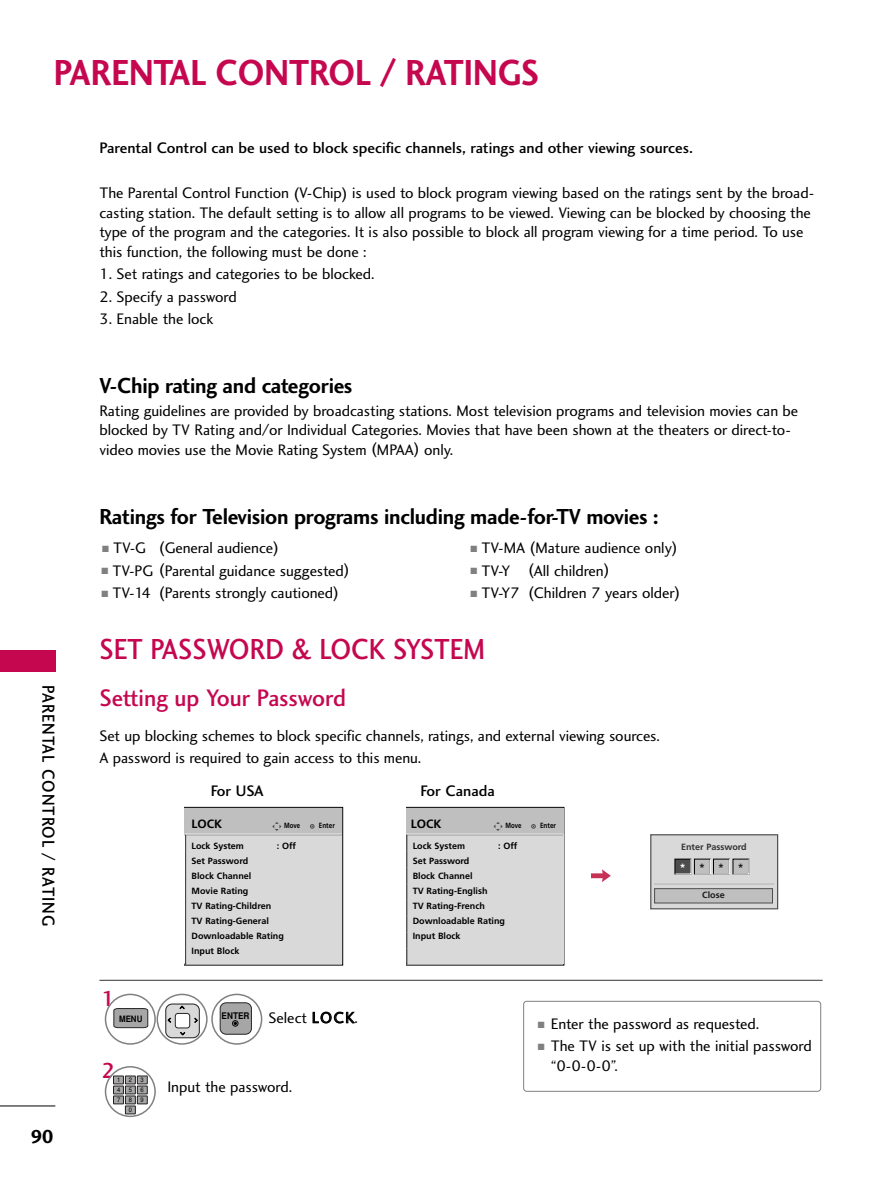
<style>
.page{position:relative;width:893px;height:1190px;background:#fff}
.page>*{position:absolute;margin:0;border:0;box-sizing:border-box;transform-origin:0 0}
.t1{font:37.5px "Charlotte Sans Bold Plain";color:#c50750;scale:.9 1}
.t2{font:30px "Charlotte Sans Medium Plain";color:#c50750;scale:.9 1}
.t3{font:24.75px "Charlotte Sans Medium Plain";color:#c50750;scale:.95 1}
.t4{font:22.5px "Charlotte Sans Bold Plain";letter-spacing:-.01em;color:#000;scale:.95 1}
.t5{font:22.5px "Charlotte Sans Medium Plain";color:#c50750}
.t6{font:19.5px "Charlotte Sans Bold Plain";color:#000}
.t7{font:18px "Charlotte Sans Medium Plain";letter-spacing:.06em;color:#000;scale:.9 1}
.t8{font:15.75px/19.5px "Charlotte Sans Book Plain";letter-spacing:-.005em;color:#000}
.t9{font:15.75px "Charlotte Sans Medium Plain";color:#000}
.t10{font:700 12px "Frutiger";color:#000}
.t11{font:700 10.5px "Frutiger";color:#fff}
.t12{font:700 10.5px "Frutiger";color:#1a1a1a}
.t13{font:700 9.15px "Helvetica";color:#000;scale:.9 1}
.t14{font:700 9px/15px "Frutiger";color:#000}
.t15{font:700 9px "Frutiger";color:#333}
.t16{font:700 9px "Frutiger";color:#1a1a1a}
.t17{font:700 8.7px "Helvetica";color:#000;scale:.9 1}
.t18{font:700 7.5px "Frutiger";color:#000;scale:.85 1}
.t19{font:700 7.5px "Frutiger";color:#000;scale:.8 1}
.t20{font:6.45px "Helvetica";color:#000;scale:.9 1}
.s1{color:#808080}
.s2{color:#1a1a1a}
</style>
<div class="page">
<div style="left:0;top:651px;width:55px;height:21px;background:#c50750"></div>
<hr style="left:0;top:1105px;width:55px;height:1px;background:#000">
<svg style="left:591px;top:869px;width:20px;height:13px"></svg>
<div style="left:651px;top:835px;width:126px;height:73px;background:#d9d9d9"></div>
<div style="left:650px;top:834px;width:128px;height:75px;border:1px solid #4d4d4d"></div>
<div style="left:654px;top:889px;width:118px;height:13px;background:#bfbfbf"></div>
<div style="left:654px;top:888px;width:118px;height:15px;border:1px solid #4d4d4d"></div>
<hr style="left:654px;top:883px;width:120px;height:1px;background:#b3b3b3">
<svg style="left:675px;top:859px;width:74px;height:15px"></svg>
<hr style="left:99px;top:980px;width:723px;height:1px;background:#333">
<svg style="left:114px;top:1008px;width:34px;height:19px"></svg>
<div style="left:105px;top:993px;width:51px;height:51px;border:2px solid #808080;border-radius:50%"></div>
<svg style="left:158px;top:995px;width:48px;height:48px"></svg>
<div style="left:166px;top:1003px;width:33px;height:35px;background:#d9d9d9;border:1px solid #231f20;border-radius:6px"></div>
<div style="left:175px;top:1013px;width:15px;height:15px;background:#fff;border:1px solid #262626;border-radius:3px"></div>
<svg style="left:167px;top:1017px;width:4px;height:5px"></svg>
<svg style="left:194px;top:1017px;width:4px;height:6px"></svg>
<svg style="left:179px;top:1005px;width:6px;height:4px"></svg>
<svg style="left:180px;top:1032px;width:5px;height:3px"></svg>
<div style="left:156px;top:993px;width:51px;height:51px;border:2px solid #808080;border-radius:50%"></div>
<div style="left:220px;top:1002px;width:32px;height:32px;background:#a6a6a6;border:1px solid #262626;border-radius:6px"></div>
<svg style="left:232px;top:1020px;width:6px;height:6px"></svg>
<div style="left:211px;top:993px;width:51px;height:51px;border:2px solid #808080;border-radius:50%"></div>
<svg style="left:106px;top:1067px;width:48px;height:48px"></svg>
<div style="left:113px;top:1075px;width:11px;height:9px;background:#a6a6a6;border:1px solid #231f20"></div>
<div style="left:125px;top:1075px;width:10px;height:9px;background:#a6a6a6;border:1px solid #231f20"></div>
<div style="left:137px;top:1075px;width:10px;height:9px;background:#a6a6a6;border:1px solid #231f20"></div>
<div style="left:113px;top:1085px;width:11px;height:9px;background:#a6a6a6;border:1px solid #231f20"></div>
<div style="left:125px;top:1085px;width:10px;height:9px;background:#a6a6a6;border:1px solid #231f20"></div>
<div style="left:137px;top:1085px;width:10px;height:9px;background:#a6a6a6;border:1px solid #231f20"></div>
<div style="left:113px;top:1095px;width:11px;height:9px;background:#a6a6a6;border:1px solid #231f20"></div>
<div style="left:125px;top:1095px;width:10px;height:9px;background:#a6a6a6;border:1px solid #231f20"></div>
<div style="left:137px;top:1095px;width:10px;height:9px;background:#a6a6a6;border:1px solid #231f20"></div>
<div style="left:125px;top:1105px;width:10px;height:9px;background:#a6a6a6;border:1px solid #231f20"></div>
<div style="left:105px;top:1066px;width:51px;height:51px;border:2px solid #808080;border-radius:50%"></div>
<div style="left:523px;top:1001px;width:298px;height:90px;border:1px solid #808080;border-radius:3px"></div>
<svg style="left:185px;top:807px;width:158px;height:158px;background:#d1d1d1"></svg>
<svg style="left:406px;top:807px;width:158px;height:158px;background:#d1d1d1"></svg>
<h1 class="t1" style="left:54px;top:58px;width:541px">PARENTAL CONTROL / RATINGS</h1>
<p class="t9" style="left:99px;top:142px;width:595px">Parental Control can be used to block specific channels, ratings and other viewing sources.</p>
<p class="t8" style="left:99px;top:185px;width:716px">The Parental Control Function (V-Chip) is used to block program viewing based on the ratings sent by the broad&shy;casting station. The default setting is to allow all programs to be viewed. Viewing can be blocked by choosing the type of the program and the categories. It is also possible to block all program viewing for a time period. To use this function, the following must be done :</p>
<p class="t8" style="left:99px;top:266px;width:276px">1. Set ratings and categories to be blocked.</p>
<p class="t8" style="left:99px;top:288px;width:139px">2. Specify a password</p>
<p class="t8" style="left:99px;top:310px;width:115px">3. Enable the lock</p>
<h3 class="t4" style="left:99px;top:377px;width:268px">V-Chip rating and categories</h3>
<p class="t8" style="left:99px;top:402px;width:700px">Rating guidelines are provided by broadcasting stations. Most television programs and television movies can be blocked by TV Rating and/or Individual Categories. Movies that have been shown at the theaters or direct-to&shy;video movies use the Movie Rating System (MPAA) only.</p>
<h3 class="t4" style="left:99px;top:507px;width:590px">Ratings for Television programs including made-for-TV movies :</h3>
<p class="t8" style="left:102px;top:540px;width:178px"><span class="s1">■</span> TV-G (General audience)</p>
<p class="t8" style="left:101px;top:562px;width:250px"><span class="s1">■</span> TV-PG (Parental guidance suggested)</p>
<p class="t8" style="left:101px;top:585px;width:239px"><span class="s1">■</span> TV-14 (Parents strongly cautioned)</p>
<p class="t8" style="left:470px;top:540px;width:209px"><span class="s1">■</span> TV-MA (Mature audience only)</p>
<p class="t8" style="left:470px;top:562px;width:140px"><span class="s1">■</span> TV-Y (All children)</p>
<p class="t8" style="left:470px;top:585px;width:211px"><span class="s1">■</span> TV-Y7 (Children 7 years older)</p>
<p class="t7" style="left:55px;top:685px;width:269px;rotate:90deg">PARENTAL CONTROL / RATING</p>
<p class="t6" style="left:31px;top:1128px;width:25px">90</p>
<h2 class="t2" style="left:99px;top:637px;width:430px">SET PASSWORD &amp; LOCK SYSTEM</h2>
<h3 class="t3" style="left:99px;top:688px;width:261px">Setting up Your Password</h3>
<p class="t8" style="left:99px;top:726px;width:562px;line-height:22.5px">Set up blocking schemes to block specific channels, ratings, and external viewing sources.<br>A password is required to gain access to this menu.</p>
<h3 class="t5" style="left:102px;top:989px;width:15px">1</h3>
<p class="t17" style="left:119px;top:1015px;width:27px">MENU</p>
<h3 class="t5" style="left:102px;top:1062px;width:15px">2</h3>
<p class="t20" style="left:117px;top:1077px;width:5px">1</p>
<p class="t20" style="left:129px;top:1077px;width:5px">2</p>
<p class="t20" style="left:140px;top:1077px;width:5px">3</p>
<p class="t20" style="left:117px;top:1087px;width:5px">4</p>
<p class="t20" style="left:129px;top:1087px;width:5px">5</p>
<p class="t20" style="left:129px;top:1107px;width:5px">0</p>
<p class="t20" style="left:140px;top:1087px;width:5px">6</p>
<p class="t20" style="left:117px;top:1097px;width:5px">7</p>
<p class="t20" style="left:129px;top:1097px;width:5px">8</p>
<p class="t20" style="left:140px;top:1097px;width:5px">9</p>
<p class="t9" style="left:211px;top:785px;width:55px">For USA</p>
<p class="t9" style="left:420px;top:785px;width:76px">For Canada</p>
<p class="t10" style="left:191px;top:819px;width:32px">LOCK</p>
<p class="t19" style="left:284px;top:822px;width:22px">Move</p>
<p class="t18" style="left:319px;top:822px;width:20px">Enter</p>
<p class="t14" style="left:191px;top:838px;width:54px">Lock System</p>
<p class="t14" style="left:277px;top:838px;width:21px">: Off</p>
<p class="t14" style="left:191px;top:853px;width:94px">Set Password<br>Block Channel<br>Movie Rating<br>TV Rating-Children<br>TV Rating-General<br>Downloadable Rating<br>Input Block</p>
<p class="t10" style="left:411px;top:819px;width:32px">LOCK</p>
<p class="t19" style="left:505px;top:822px;width:22px">Move</p>
<p class="t18" style="left:540px;top:822px;width:20px">Enter</p>
<p class="t14" style="left:413px;top:838px;width:54px">Lock System</p>
<p class="t14" style="left:498px;top:838px;width:21px">: Off</p>
<p class="t14" style="left:413px;top:853px;width:94px">Set Password<br>Block Channel<br>TV Rating-English<br>TV Rating-French<br>Downloadable Rating<br>Input Block</p>
<p class="t15" style="left:681px;top:843px;width:67px">Enter Password</p>
<p class="t11" style="left:679px;top:863px;width:27px">* <span class="s2">*</span></p>
<p class="t12" style="left:718px;top:863px;width:27px">* *</p>
<p class="t16" style="left:702px;top:891px;width:24px">Close</p>
<p class="t13" style="left:222px;top:1012px;width:32px">ENTER</p>
<p class="t8" style="left:268px;top:1009px;width:91px">Select LOCK.</p>
<p class="t8" style="left:167px;top:1078px;width:126px">Input the password.</p>
<p class="t8" style="left:538px;top:1015px;width:223px"><span class="s1">■</span> Enter the password as requested.</p>
<p class="t8" style="left:550px;top:1037px;width:262px;text-indent:-13px"><span class="s1">■</span> The TV is set up with the initial password “0-0-0-0”.</p>
</div>
